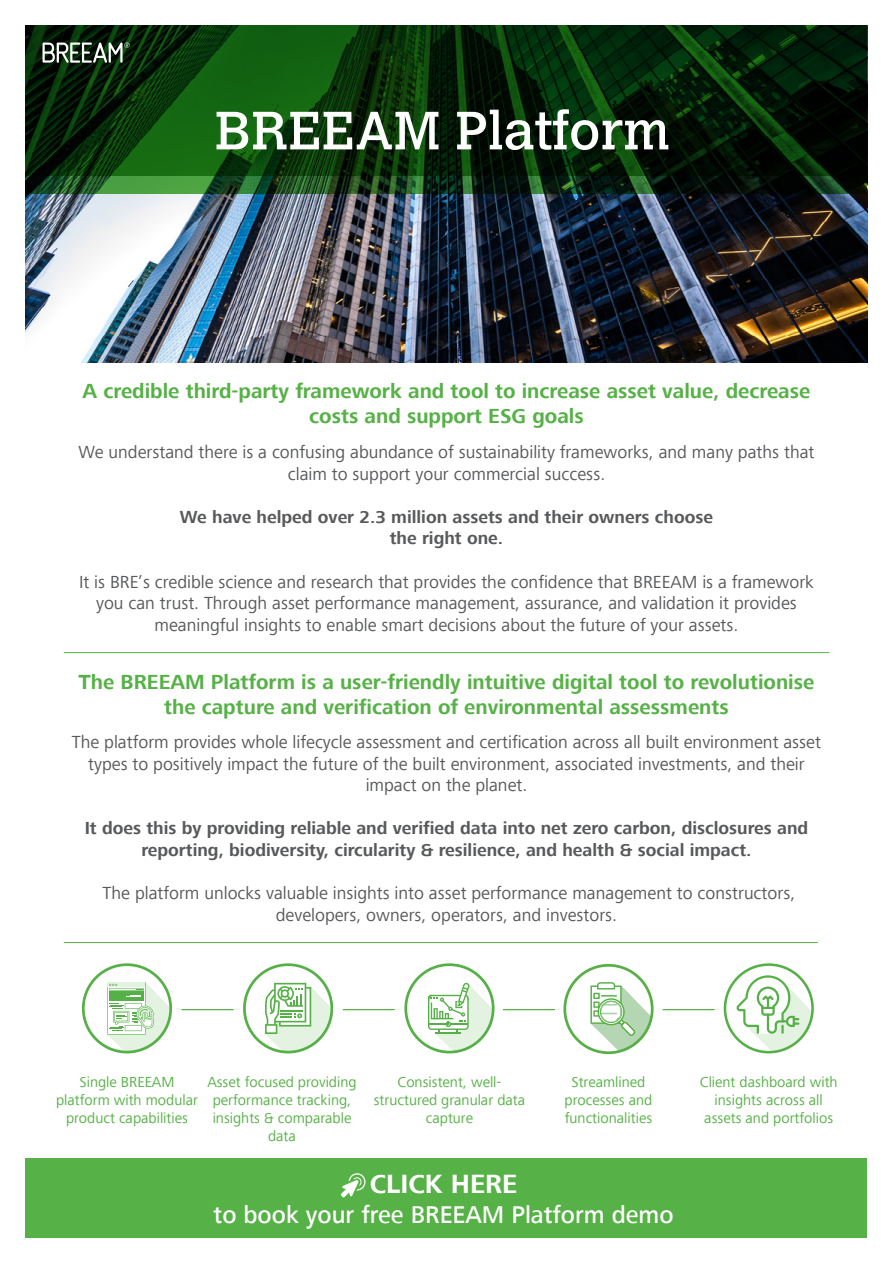
<style>
.page{position:relative;width:893px;height:1263px;background:#fff}
.page>*{position:absolute;margin:0;border:0;box-sizing:border-box;transform-origin:0 0}
.t1{font:53.25px "Calvert MTW01";color:#fff}
.t2{font:700 27.15px "Frutiger Next W01";color:#fff}
.t3{font:500 24.9px "Frutiger Next W01";color:#fff}
.t4{font:700 21px/25.2px "Frutiger Next W01";color:#56b146;text-align:center}
.t5{font:18px/21.6px "Frutiger Next W01";color:#58595b;text-align:center}
.t6{font:700 18px/21.6px "Frutiger Next W01";color:#58595b;text-align:center}
.t7{font:15px/18px "Frutiger Next W01";color:#56b146;text-align:center}
</style>
<div class="page">
<img style="left:26px;top:194px;width:841px;height:169px">
<svg style="left:26px;top:176px;width:841px;height:18px;background:#193f1d"></svg>
<svg style="left:26px;top:25px;width:841px;height:151px;background:#072e09"></svg>
<svg style="left:43px;top:42px;width:87px;height:21px"></svg>
<svg style="left:724px;top:963px;width:90px;height:90px"></svg>
<svg style="left:404px;top:963px;width:90px;height:90px"></svg>
<svg style="left:243px;top:963px;width:90px;height:90px"></svg>
<svg style="left:82px;top:963px;width:90px;height:90px"></svg>
<svg style="left:563px;top:964px;width:91px;height:90px"></svg>
<hr style="left:343px;top:1009px;width:52px;height:1px;background:#56b146">
<hr style="left:503px;top:1009px;width:52px;height:1px;background:#56b146">
<hr style="left:663px;top:1009px;width:52px;height:1px;background:#56b146">
<hr style="left:182px;top:1009px;width:52px;height:1px;background:#56b146">
<hr style="left:64px;top:652px;width:765px;height:1px;background:#56b146">
<hr style="left:64px;top:942px;width:754px;height:1px;background:#56b146">
<div style="left:26px;top:1158px;width:841px;height:79px;background:#56b146"></div>
<svg style="left:341px;top:1173px;width:25px;height:24px"></svg>
<h1 class="t1" style="left:215px;top:100px;width:456px">BREEAM Platform</h1>
<p class="t4" style="left:83px;top:379px;width:729px">A credible third-party framework and tool to increase asset value, decrease costs and support ESG goals</p>
<p class="t5" style="left:78px;top:441px;width:737px">We understand there is a confusing abundance of sustainability frameworks, and many paths that claim to support your commercial success.</p>
<p class="t6" style="left:180px;top:506px;width:535px">We have helped over 2.3 million assets and their owners choose the right one.</p>
<p class="t5" style="left:79px;top:571px;width:736px">It is BRE’s credible science and research that provides the confidence that BREEAM is a framework you can trust. Through asset performance management, assurance, and validation it provides meaningful insights to enable smart decisions about the future of your assets.</p>
<p class="t4" style="left:79px;top:669px;width:737px">The BREEAM Platform is a user-friendly intuitive digital tool to revolutionise the capture and verification of environmental assessments</p>
<p class="t5" style="left:72px;top:731px;width:751px">The platform provides whole lifecycle assessment and certification across all built environment asset types to positively impact the future of the built environment, associated investments, and their impact on the planet.</p>
<p class="t6" style="left:85px;top:818px;width:725px">It does this by providing reliable and verified data into net zero carbon, disclosures and reporting, biodiversity, circularity &amp; resilience, and health &amp; social impact.</p>
<p class="t5" style="left:103px;top:882px;width:694px">The platform unlocks valuable insights into asset performance management to constructors, developers, owners, operators, and investors.</p>
<p class="t7" style="left:56px;top:1073px;width:143px">Single BREEAM platform with modular product capabilities</p>
<p class="t7" style="left:207px;top:1073px;width:151px">Asset focused providing performance tracking, insights &amp; comparable data</p>
<p class="t7" style="left:374px;top:1073px;width:153px">Consistent, well&shy;structured granular data capture</p>
<p class="t7" style="left:565px;top:1073px;width:89px">Streamlined processes and functionalities</p>
<p class="t7" style="left:700px;top:1073px;width:139px">Client dashboard with insights across all assets and portfolios</p>
<h2 class="t2" style="left:370px;top:1168px;width:149px">CLICK HERE</h2>
<h3 class="t3" style="left:214px;top:1200px;width:461px">to book your free BREEAM Platform demo</h3>
</div>
